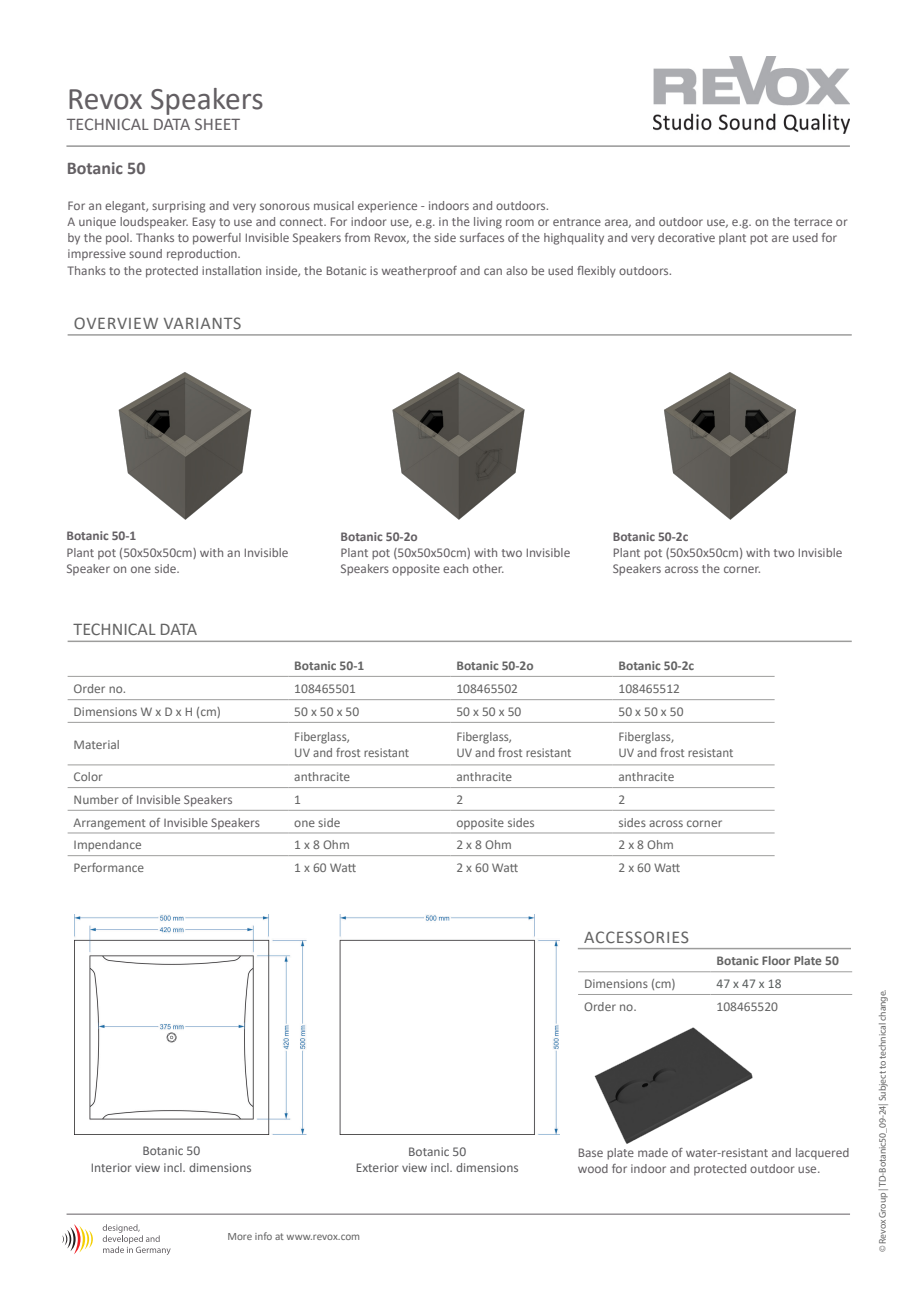
<style>
.page{position:relative;width:919px;height:1289px;background:#fff}
.page>*{position:absolute;margin:0;border:0;box-sizing:border-box;transform-origin:0 0}
.t1{font:31.5px "Calibri";letter-spacing:-.005em;color:#635f63}
.t2{font:18px "Calibri";letter-spacing:.035em;color:#636363}
.t3{font:18px "Calibri";color:#635f63}
.t4{font:18px "Calibri";color:#636363}
.t5{font:700 18px "Calibri";color:#635f63}
.t6{font:13.5px/16.2px "Calibri";color:#635f63}
.t7{font:13.5px/16.2px "Calibri";color:#636363}
.t8{font:13.5px "Calibri";color:#5a5a5d}
.t9{font:700 13.5px "Calibri";color:#636363}
.t10{font:700 13.5px "Calibri";color:#635f63}
.t11{font:13.5px "Calibri";color:#595e5e}
.t12{font:11.25px "Calibri";letter-spacing:-.005em;color:#636363}
.Text-Datenblatt{font:9.75px "Myriad Pro";letter-spacing:-.01em;color:#636363}
.s1{color:#636363}
</style>
<div class="page">
<svg style="left:62px;top:1213px;width:165px;height:42px"></svg>
<hr style="left:68px;top:640px;width:783px;height:2px;background:#9d9d9c">
<img style="left:653px;top:57px;width:196px;height:76px">
<hr style="left:66px;top:146px;width:783px;height:1px;background:#636363">
<img style="left:118px;top:372px;width:134px;height:148px">
<img style="left:392px;top:372px;width:133px;height:148px">
<img style="left:664px;top:372px;width:132px;height:148px">
<hr style="left:68px;top:676px;width:220px;height:1px;background:#9d9d9c">
<hr style="left:288px;top:676px;width:162px;height:1px;background:#9d9d9c">
<hr style="left:450px;top:676px;width:162px;height:1px;background:#9d9d9c">
<hr style="left:612px;top:676px;width:162px;height:1px;background:#9d9d9c">
<hr style="left:68px;top:699px;width:220px;height:1px;background:#9d9d9c">
<hr style="left:288px;top:699px;width:162px;height:1px;background:#9d9d9c">
<hr style="left:450px;top:699px;width:162px;height:1px;background:#9d9d9c">
<hr style="left:612px;top:699px;width:162px;height:1px;background:#9d9d9c">
<hr style="left:68px;top:722px;width:220px;height:1px;background:#9d9d9c">
<hr style="left:288px;top:722px;width:162px;height:1px;background:#9d9d9c">
<hr style="left:450px;top:722px;width:162px;height:1px;background:#9d9d9c">
<hr style="left:612px;top:722px;width:162px;height:1px;background:#9d9d9c">
<hr style="left:68px;top:764px;width:220px;height:1px;background:#9d9d9c">
<hr style="left:288px;top:764px;width:162px;height:1px;background:#9d9d9c">
<hr style="left:450px;top:764px;width:162px;height:1px;background:#9d9d9c">
<hr style="left:612px;top:764px;width:162px;height:1px;background:#9d9d9c">
<hr style="left:68px;top:787px;width:220px;height:1px;background:#9d9d9c">
<hr style="left:288px;top:787px;width:162px;height:1px;background:#9d9d9c">
<hr style="left:450px;top:787px;width:162px;height:1px;background:#9d9d9c">
<hr style="left:612px;top:787px;width:162px;height:1px;background:#9d9d9c">
<hr style="left:68px;top:810px;width:220px;height:1px;background:#9d9d9c">
<hr style="left:288px;top:810px;width:162px;height:1px;background:#9d9d9c">
<hr style="left:450px;top:810px;width:162px;height:1px;background:#9d9d9c">
<hr style="left:612px;top:810px;width:162px;height:1px;background:#9d9d9c">
<hr style="left:68px;top:832px;width:220px;height:1px;background:#9d9d9c">
<hr style="left:288px;top:832px;width:162px;height:1px;background:#9d9d9c">
<hr style="left:450px;top:832px;width:162px;height:1px;background:#9d9d9c">
<hr style="left:612px;top:832px;width:162px;height:1px;background:#9d9d9c">
<hr style="left:68px;top:855px;width:220px;height:1px;background:#9d9d9c">
<hr style="left:288px;top:855px;width:162px;height:1px;background:#9d9d9c">
<hr style="left:450px;top:855px;width:162px;height:1px;background:#9d9d9c">
<hr style="left:612px;top:855px;width:162px;height:1px;background:#9d9d9c">
<hr style="left:577px;top:947px;width:341px;height:2px;background:#9d9d9c">
<hr style="left:578px;top:971px;width:132px;height:1px;background:#9d9d9c">
<hr style="left:710px;top:971px;width:142px;height:1px;background:#9d9d9c">
<hr style="left:578px;top:994px;width:132px;height:1px;background:#9d9d9c">
<hr style="left:710px;top:994px;width:142px;height:1px;background:#9d9d9c">
<hr style="left:68px;top:334px;width:783px;height:1px;background:#9d9d9c">
<img style="left:74px;top:914px;width:485px;height:220px">
<img style="left:594px;top:1027px;width:159px;height:117px">
<div style="left:851px;top:928px;width:67px;height:21px;background:#fff"></div>
<hr style="left:67px;top:1213px;width:783px;height:1px;background:#635f63">
<p class="t1" style="left:67px;top:77px;width:198px">Revox Speakers</p>
<p class="t3" style="left:67px;top:112px;width:175px">TECHNICAL DATA SHEET</p>
<p class="t5" style="left:67px;top:156px;width:80px">Botanic 50</p>
<p class="t6" style="left:68px;top:197px;width:781px">For an elegant, surprising and very sonorous musical experience - indoors and outdoors.<br>A unique loudspeaker. Easy to use and connect. For indoor use, e.g. in the living room or entrance area, and outdoor use, e.g. on the terrace or by the pool. Thanks to powerful Invisible Speakers from Revox, the side surfaces of the highquality and very decorative plant pot are used for impressive sound reproduction.<br>Thanks to the protected installation inside, the Botanic is weatherproof and can also be used flexibly outdoors.</p>
<p class="t2" style="left:74px;top:310px;width:169px">OVERVIEW VARIANTS</p>
<p class="t10" style="left:66px;top:526px;width:71px">Botanic 50-1</p>
<p class="t6" style="left:66px;top:543px;width:224px">Plant pot (50x50x50cm) with an Invisible<br>Speaker on one side.</p>
<p class="t4" style="left:74px;top:617px;width:125px">TECHNICAL DATA</p>
<p class="t10" style="left:340px;top:526px;width:79px">Botanic 50-2o</p>
<p class="t6" style="left:340px;top:544px;width:231px">Plant pot (50x50x50cm) with two Invisible<br>Speakers opposite each other.</p>
<p class="t10" style="left:612px;top:526px;width:77px">Botanic 50-2c</p>
<p class="t6" style="left:612px;top:544px;width:231px">Plant pot (50x50x50cm) with two Invisible<br>Speakers across the corner.</p>
<p class="t9" style="left:294px;top:655px;width:71px">Botanic 50-1</p>
<p class="t9" style="left:456px;top:655px;width:79px">Botanic 50-2o</p>
<p class="t9" style="left:618px;top:655px;width:77px">Botanic 50-2c</p>
<p class="t7" style="left:74px;top:680px;width:54px">Order no.</p>
<p class="t7" style="left:294px;top:680px;width:63px">108465501</p>
<p class="t7" style="left:456px;top:680px;width:63px">108465502</p>
<p class="t7" style="left:618px;top:680px;width:63px">108465512</p>
<p class="t7" style="left:74px;top:703px;width:149px">Dimensions W x D x H (cm)</p>
<p class="t7" style="left:294px;top:703px;width:66px">50 x 50 x 50</p>
<p class="t7" style="left:456px;top:703px;width:66px">50 x 50 x 50</p>
<p class="t7" style="left:618px;top:703px;width:66px">50 x 50 x 50</p>
<p class="t7" style="left:74px;top:735px;width:48px">Material</p>
<p class="t7" style="left:294px;top:727px;width:116px">Fiberglass,<br>UV and frost resistant</p>
<p class="t7" style="left:456px;top:727px;width:116px">Fiberglass,<br>UV and frost resistant</p>
<p class="t7" style="left:618px;top:727px;width:116px">Fiberglass,<br>UV and frost resistant</p>
<p class="t7" style="left:74px;top:768px;width:31px">Color</p>
<p class="t7" style="left:294px;top:768px;width:57px">anthracite</p>
<p class="t7" style="left:456px;top:768px;width:57px">anthracite</p>
<p class="t7" style="left:618px;top:768px;width:57px">anthracite</p>
<p class="t6" style="left:74px;top:791px;width:160px"><span class="s1">Number of</span> Invisible Speakers</p>
<p class="t7" style="left:294px;top:791px;width:8px">1</p>
<p class="t7" style="left:456px;top:791px;width:8px">2</p>
<p class="t7" style="left:618px;top:791px;width:8px">2</p>
<p class="t6" style="left:74px;top:813px;width:188px"><span class="s1">Arrangement of</span> Invisible Speakers</p>
<p class="t7" style="left:294px;top:813px;width:48px">one side</p>
<p class="t7" style="left:456px;top:813px;width:80px">opposite sides</p>
<p class="t7" style="left:618px;top:813px;width:105px">sides across corner</p>
<p class="t7" style="left:74px;top:836px;width:70px">Impendance</p>
<p class="t7" style="left:294px;top:836px;width:57px">1 x 8 Ohm</p>
<p class="t7" style="left:456px;top:836px;width:57px">2 x 8 Ohm</p>
<p class="t7" style="left:618px;top:836px;width:57px">2 x 8 Ohm</p>
<p class="t7" style="left:74px;top:859px;width:72px">Performance</p>
<p class="t7" style="left:294px;top:859px;width:63px">1 x 60 Watt</p>
<p class="t7" style="left:456px;top:859px;width:63px">2 x 60 Watt</p>
<p class="t7" style="left:618px;top:859px;width:63px">2 x 60 Watt</p>
<p class="t2" style="left:584px;top:924px;width:106px">ACCESSORIES</p>
<p class="t9" style="left:716px;top:951px;width:124px">Botanic Floor Plate 50</p>
<p class="t8" style="left:142px;top:1141px;width:59px">Botanic 50</p>
<p class="t8" style="left:91px;top:1157px;width:162px">Interior view incl. dimensions</p>
<p class="t8" style="left:408px;top:1141px;width:59px">Botanic 50</p>
<p class="t8" style="left:356px;top:1158px;width:164px">Exterior view incl. dimensions</p>
<p class="t12" style="left:227px;top:1228px;width:134px">More info at www.revox.com</p>
<p class="t7" style="left:584px;top:975px;width:93px">Dimensions (cm)</p>
<p class="t11" style="left:716px;top:974px;width:66px">47 x 47 x 18</p>
<p class="t7" style="left:584px;top:997px;width:54px">Order no.</p>
<p class="t7" style="left:716px;top:997px;width:63px">108465520</p>
<p class="t6" style="left:577px;top:1143px;width:273px">Base plate made of water-resistant and lacquered wood for indoor and protected outdoor use.</p>
<p class="Text-Datenblatt" style="left:876px;top:1252px;width:264px;rotate:-90deg">© Revox Group | TD-Botanic50_09-24| Subject to technical change.</p>
</div>
